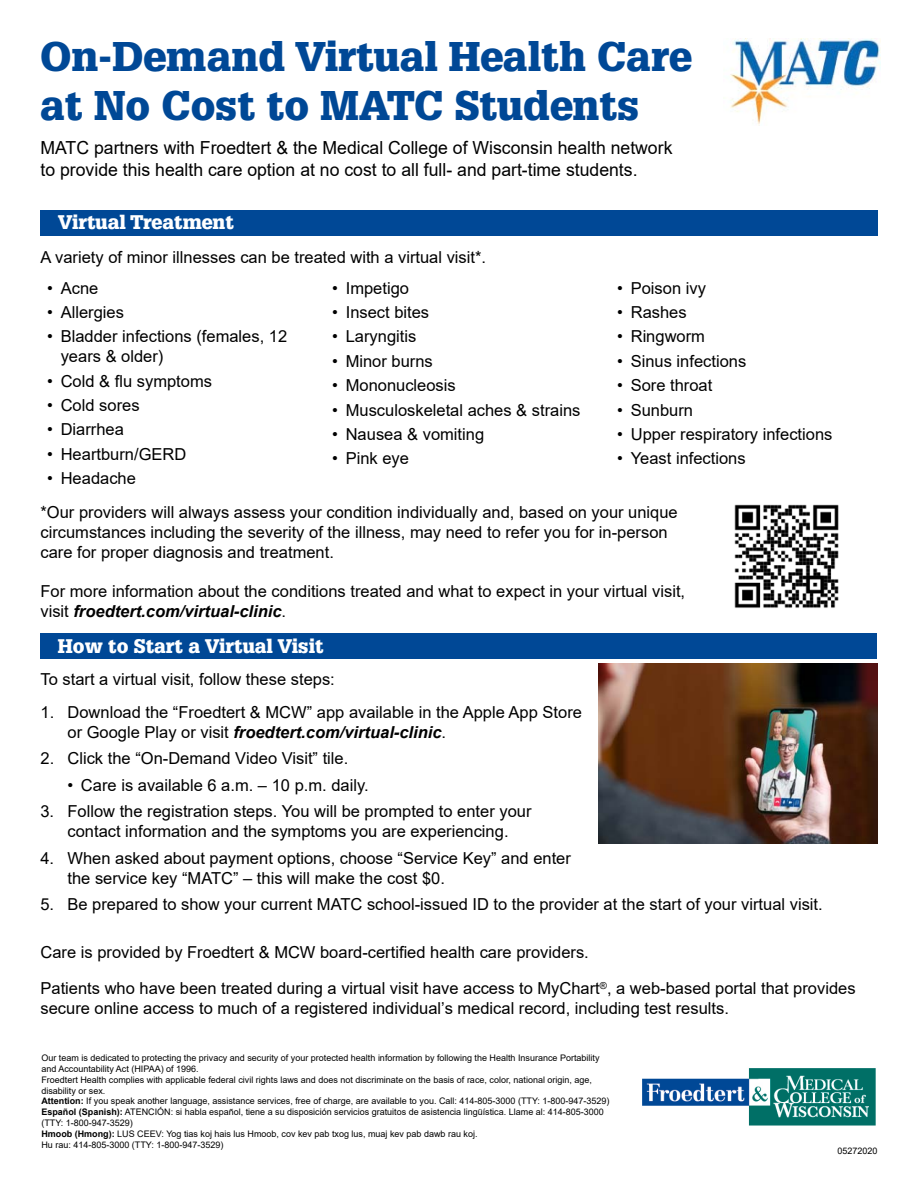
<style>
.page{position:relative;width:918px;height:1188px;background:#fff}
.page>*{position:absolute;margin:0;border:0;box-sizing:border-box;transform-origin:0 0}
.t1{font:900 40.5px/48.6px "Glypha LT Std";color:#004896}
.t2{font:900 19.2px "Glypha LT Std";color:#fff}
.t3{font:18px/21.6px "Arial";color:#000}
.t4{font:16.5px/19.8px "Arial";color:#000}
.t5{font:9px/10.8px "Arial";color:#000}
.s1{font-weight:700;font-style:italic}
.s2{font-weight:700}
</style>
<div class="page">
<img style="left:599px;top:664px;width:279px;height:180px">
<div style="left:40px;top:210px;width:838px;height:26px;background:#004896"></div>
<div style="left:40px;top:633px;width:838px;height:26px;background:#004896"></div>
<img style="left:730px;top:38px;width:151px;height:87px">
<img style="left:642px;top:1068px;width:234px;height:58px">
<img style="left:734px;top:504px;width:105px;height:104px">
<h1 class="t1" style="left:40px;top:33px;width:653px">On-Demand Virtual Health Care at No Cost to MATC Students</h1>
<p class="t3" style="left:40px;top:137px;width:633px">MATC partners with Froedtert &amp; the Medical College of Wisconsin health network to provide this health care option at no cost to all full- and part-time students.</p>
<p class="t2" style="left:58px;top:211px;width:178px">Virtual Treatment</p>
<p class="t4" style="left:41px;top:247px;width:447px">A variety of minor illnesses can be treated with a virtual visit*.</p>
<p class="t4" style="left:47px;top:278px;width:53px">• Acne</p>
<p class="t4" style="left:47px;top:302px;width:78px">• Allergies</p>
<p class="t4" style="left:61px;top:327px;width:228px;text-indent:-13px">• Bladder infections (females, 12 years &amp; older)</p>
<p class="t4" style="left:47px;top:371px;width:166px">• Cold &amp; flu symptoms</p>
<p class="t4" style="left:47px;top:395px;width:94px">• Cold sores</p>
<p class="t4" style="left:47px;top:420px;width:78px">• Diarrhea</p>
<p class="t4" style="left:47px;top:444px;width:141px">• Heartburn/GERD</p>
<p class="t4" style="left:47px;top:468px;width:90px">• Headache</p>
<p class="t4" style="left:332px;top:278px;width:78px">• Impetigo</p>
<p class="t4" style="left:332px;top:302px;width:98px">• Insect bites</p>
<p class="t4" style="left:332px;top:327px;width:86px">• Laryngitis</p>
<p class="t4" style="left:332px;top:351px;width:102px">• Minor burns</p>
<p class="t4" style="left:332px;top:375px;width:125px">• Mononucleosis</p>
<p class="t4" style="left:332px;top:400px;width:250px">• Musculoskeletal aches &amp; strains</p>
<p class="t4" style="left:332px;top:424px;width:153px">• Nausea &amp; vomiting</p>
<p class="t4" style="left:332px;top:449px;width:78px">• Pink eye</p>
<p class="t4" style="left:617px;top:278px;width:90px">• Poison ivy</p>
<p class="t4" style="left:617px;top:302px;width:71px">• Rashes</p>
<p class="t4" style="left:617px;top:327px;width:89px">• Ringworm</p>
<p class="t4" style="left:617px;top:351px;width:131px">• Sinus infections</p>
<p class="t4" style="left:617px;top:375px;width:97px">• Sore throat</p>
<p class="t4" style="left:617px;top:400px;width:77px">• Sunburn</p>
<p class="t4" style="left:617px;top:424px;width:217px">• Upper respiratory infections</p>
<p class="t4" style="left:617px;top:449px;width:130px">• Yeast infections</p>
<p class="t4" style="left:40px;top:502px;width:639px">*Our providers will always assess your condition individually and, based on your unique circumstances including the severity of the illness, may need to refer you for in-person care for proper diagnosis and treatment.</p>
<p class="t4" style="left:40px;top:582px;width:646px">For more information about the conditions treated and what to expect in your virtual visit, visit <span class="s1">froedtert.com/virtual-clinic</span>.</p>
<p class="t2" style="left:58px;top:634px;width:267px">How to Start a Virtual Visit</p>
<p class="t4" style="left:41px;top:669px;width:296px">To start a virtual visit, follow these steps:</p>
<p class="t4" style="left:67px;top:702px;width:516px;text-indent:-27px">1. Download the “Froedtert &amp; MCW” app available in the Apple App Store or Google Play or visit <span class="s1">froedtert.com/virtual-clinic</span>.</p>
<p class="t4" style="left:41px;top:748px;width:309px">2. Click the “On-Demand Video Visit” tile.</p>
<p class="t4" style="left:67px;top:775px;width:303px">• Care is available 6 a.m. – 10 p.m. daily.</p>
<p class="t4" style="left:40px;top:802px;width:493px;text-align:center">3. Follow the registration steps. You will be prompted to enter your contact information and the symptoms you are experiencing.</p>
<p class="t4" style="left:67px;top:848px;width:505px;text-indent:-27px">4. When asked about payment options, choose “Service Key” and enter the service key “MATC” – this will make the cost $0.</p>
<p class="t4" style="left:40px;top:894px;width:784px">5. Be prepared to show your current MATC school-issued ID to the provider at the start of your virtual visit.</p>
<p class="t4" style="left:40px;top:935px;width:817px;line-height:36px">Care is provided by Froedtert &amp; MCW board-certified health care providers.<br>Patients who have been treated during a virtual visit have access to MyChart<sup>®</sup>, a web-based portal that provides</p>
<p class="t4" style="left:41px;top:998px;width:690px">secure online access to much of a registered individual’s medical record, including test results.</p>
<p class="t5" style="left:41px;top:1052px;width:570px">Our team is dedicated to protecting the privacy and security of your protected health information by following the Health Insurance Portability and Accountability Act (HIPAA) of 1996.<br>Froedtert Health complies with applicable federal civil rights laws and does not discriminate on the basis of race, color, national origin, age, disability or sex.<br><span class="s2">Attention:</span> If you speak another language, assistance services, free of charge, are available to you. Call: 414-805-3000 (TTY: 1-800-947-3529)<br><span class="s2">Español (Spanish):</span> ATENCIÓN: si habla español, tiene a su disposición servicios gratuitos de asistencia lingüística. Llame al: 414-805-3000 (TTY: 1-800-947-3529)<br><span class="s2">Hmoob (Hmong):</span> LUS CEEV: Yog tias koj hais lus Hmoob, cov kev pab txog lus, muaj kev pab dawb rau koj.<br>Hu rau: 414-805-3000 (TTY: 1-800-947-3529)</p>
<p class="t5" style="left:837px;top:1145px;width:42px">05272020</p>
</div>
